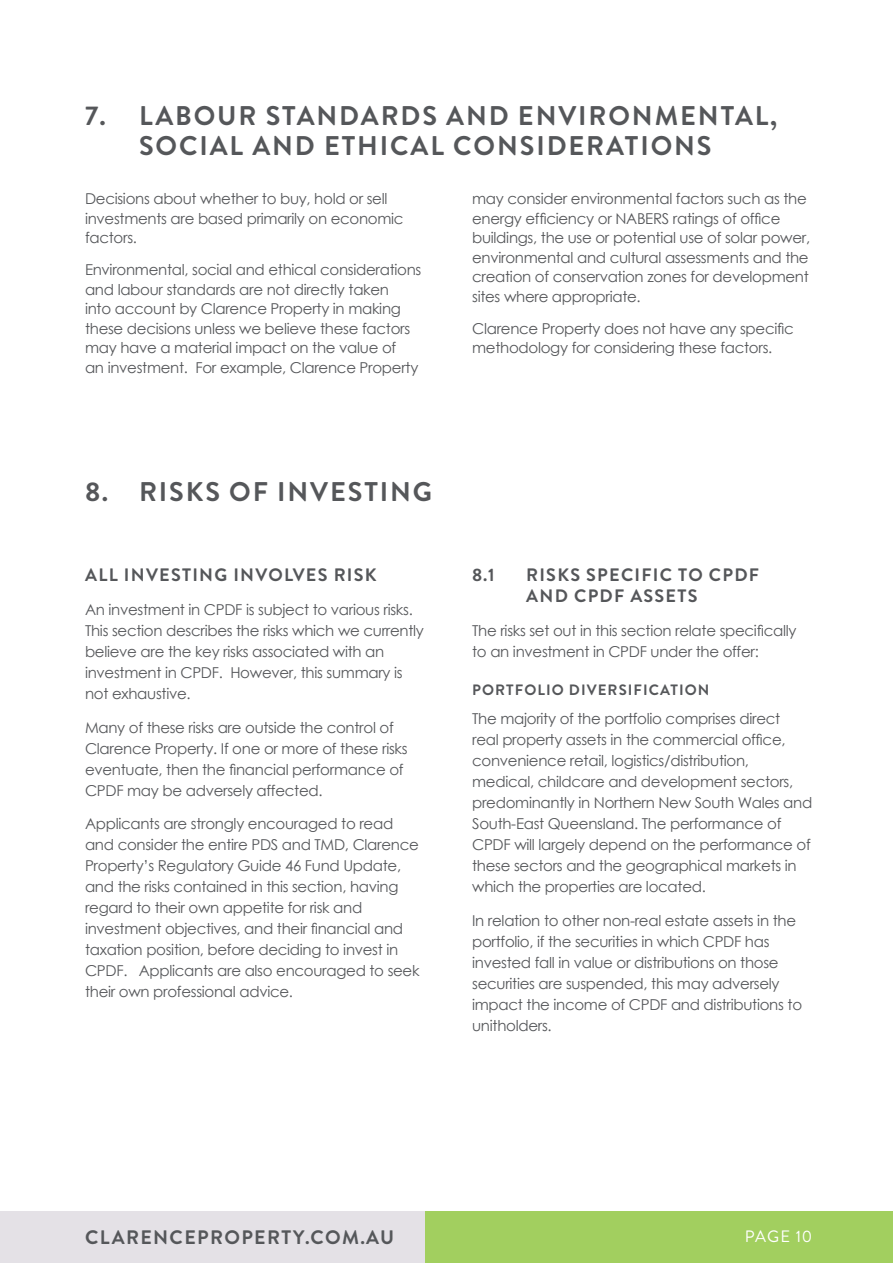
<style>
.page{position:relative;width:893px;height:1263px;background:#fff}
.page>*{position:absolute;margin:0;border:0;box-sizing:border-box;transform-origin:0 0}
.t1{font:700 27px/30px "Brandon Grotesque";letter-spacing:.07em;color:#55575a;text-align:center}
.t2{font:700 19.5px "Brandon Grotesque";letter-spacing:.07em;color:#55575a}
.t3{font:700 18px/21px "Brandon Grotesque";letter-spacing:.07em;color:#55575a}
.t4{font:16.5px "Brandon Grotesque";letter-spacing:.055em;color:#fff}
.t5{font:15px/21px "Century Gothic";letter-spacing:-.02em;color:#55575a}
.t6{font:700 15px "Brandon Grotesque";letter-spacing:.07em;color:#55575a}
</style>
<div class="page">
<div style="left:0;top:1212px;width:425px;height:51px;background:#e4e1e6"></div>
<div style="left:425px;top:1212px;width:468px;height:51px;background:#a2cf5f"></div>
<h1 class="t1" style="left:85px;top:101px;width:694px">7. LABOUR STANDARDS AND ENVIRONMENTAL,<br>SOCIAL AND ETHICAL CONSIDERATIONS</h1>
<p class="t5" style="left:85px;top:189px;width:320px;line-height:19.5px">Decisions about whether to buy, hold or sell investments are based primarily on economic factors.</p>
<p class="t5" style="left:85px;top:260px;width:338px;line-height:19.5px">Environmental, social and ethical considerations and labour standards are not directly taken<br>into account by Clarence Property in making these decisions unless we believe these factors may have a material impact on the value of<br>an investment. For example, Clarence Property</p>
<p class="t5" style="left:472px;top:189px;width:340px;line-height:19.5px">may consider environmental factors such as the energy efficiency or NABERS ratings of office buildings, the use or potential use of solar power, environmental and cultural assessments and the creation of conservation zones for development sites where appropriate.</p>
<p class="t5" style="left:472px;top:318px;width:323px;line-height:19.5px">Clarence Property does not have any specific methodology for considering these factors.</p>
<h1 class="t1" style="left:85px;top:477px;width:349px">8. RISKS OF INVESTING</h1>
<p class="t3" style="left:85px;top:565px;width:293px">ALL INVESTING INVOLVES RISK</p>
<p class="t5" style="left:85px;top:599px;width:340px">An investment in CPDF is subject to various risks.<br>This section describes the risks which we currently believe are the key risks associated with an investment in CPDF. However, this summary is not exhaustive.</p>
<p class="t5" style="left:85px;top:716px;width:324px">Many of these risks are outside the control of Clarence Property. If one or more of these risks eventuate, then the financial performance of CPDF may be adversely affected.</p>
<p class="t5" style="left:85px;top:813px;width:336px">Applicants are strongly encouraged to read and consider the entire PDS and TMD, Clarence Property’s Regulatory Guide 46 Fund Update, and the risks contained in this section, having regard to their own appetite for risk and investment objectives, and their financial and taxation position, before deciding to invest in CPDF. Applicants are also encouraged to seek their own professional advice.</p>
<p class="t3" style="left:472px;top:565px;width:24px">8.1</p>
<p class="t3" style="left:526px;top:565px;width:234px">RISKS SPECIFIC TO CPDF<br>AND CPDF ASSETS</p>
<p class="t5" style="left:472px;top:620px;width:326px">The risks set out in this section relate specifically to an investment in CPDF under the offer:</p>
<p class="t6" style="left:472px;top:679px;width:239px">PORTFOLIO DIVERSIFICATION</p>
<p class="t5" style="left:472px;top:708px;width:342px">The majority of the portfolio comprises direct<br>real property assets in the commercial office, convenience retail, logistics/distribution, medical, childcare and development sectors, predominantly in Northern New South Wales and South-East Queensland. The performance of CPDF will largely depend on the performance of these sectors and the geographical markets in which the properties are located.</p>
<p class="t5" style="left:472px;top:910px;width:331px">In relation to other non-real estate assets in the portfolio, if the securities in which CPDF has invested fall in value or distributions on those securities are suspended, this may adversely impact the income of CPDF and distributions to unitholders.</p>
<h2 class="t2" style="left:85px;top:1223px;width:311px">CLARENCEPROPERTY.COM.AU</h2>
<p class="t4" style="left:745px;top:1225px;width:69px">PAGE 10</p>
</div>
